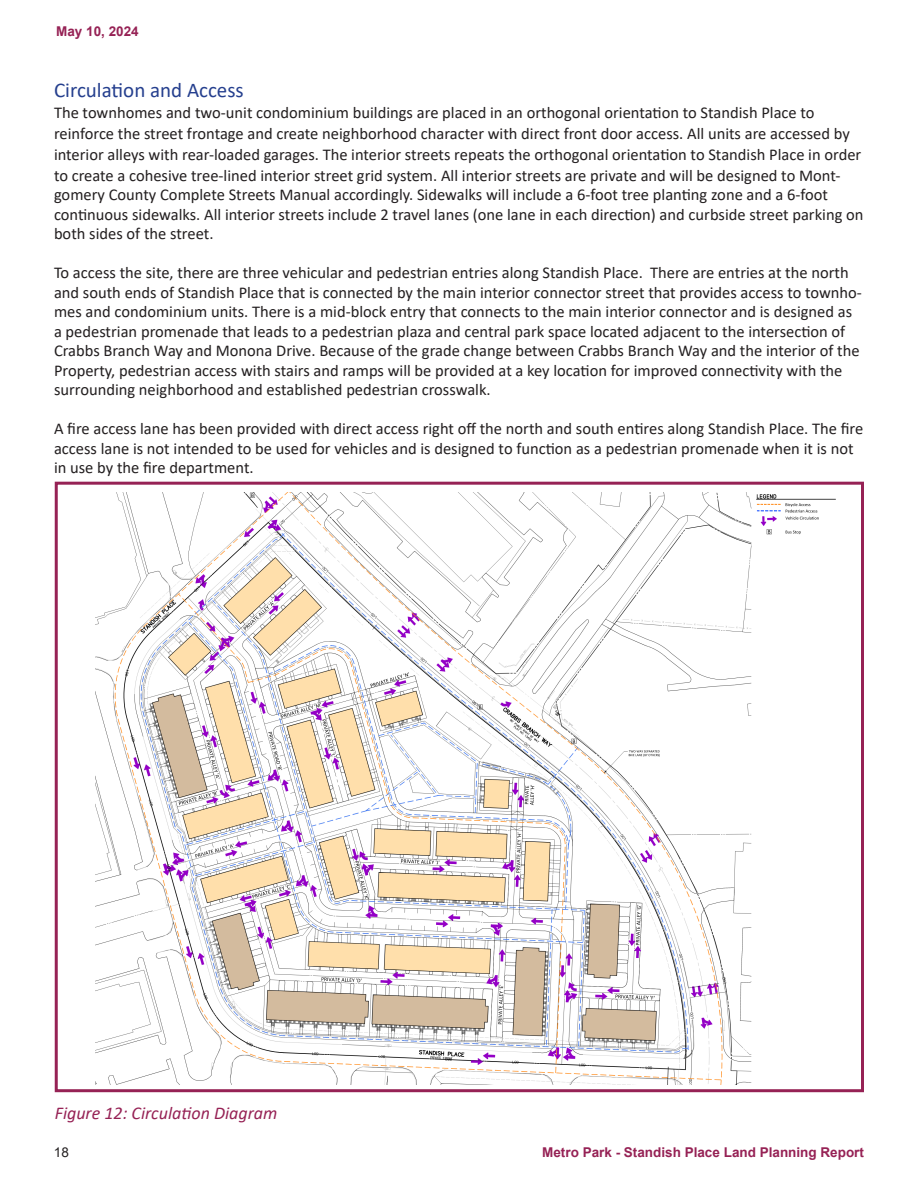
<style>
.page{position:relative;width:918px;height:1188px;background:#fff}
.page>*{position:absolute;margin:0;border:0;box-sizing:border-box;transform-origin:0 0}
.t1{font:21px "Calibri";color:#253f8e}
.t2{font:italic 18px "Calibri";color:#962255}
.t3{font:16.5px/19.5px "Calibri";color:#231f20}
.t4{font:700 13.5px "Arial";color:#962255}
.t5{font:13.5px "Arial";color:#231f20}
</style>
<div class="page">
<div style="left:55px;top:482px;width:809px;height:610px;border:3px solid #962255"></div>
<img style="left:95px;top:493px;width:741px;height:591px">
<p class="t4" style="left:56px;top:22px;width:84px">May 10, 2024</p>
<p class="t1" style="left:54px;top:75px;width:191px">Circulation and Access</p>
<p class="t3" style="left:54px;top:101px;width:809px;line-height:21px">The townhomes and two-unit condominium buildings are placed in an orthogonal orientation to Standish Place to reinforce the street frontage and create neighborhood character with direct front door access. All units are accessed by interior alleys with rear-loaded garages. The interior streets repeats the orthogonal orientation to Standish Place in order to create a cohesive tree-lined interior street grid system. All interior streets are private and will be designed to Mont-</p>
<p class="t3" style="left:54px;top:185px;width:811px">gomery County Complete Streets Manual accordingly. Sidewalks will include a 6-foot tree planting zone and a 6-foot continuous sidewalks. All interior streets include 2 travel lanes (one lane in each direction) and curbside street parking on both sides of the street.</p>
<p class="t3" style="left:54px;top:263px;width:810px">To access the site, there are three vehicular and pedestrian entries along Standish Place. There are entries at the north and south ends of Standish Place that is connected by the main interior connector street that provides access to townho&shy;mes and condominium units. There is a mid-block entry that connects to the main interior connector and is designed as a pedestrian promenade that leads to a pedestrian plaza and central park space located adjacent to the intersection of Crabbs Branch Way and Monona Drive. Because of the grade change between Crabbs Branch Way and the interior of the Property, pedestrian access with stairs and ramps will be provided at a key location for improved connectivity with the surrounding neighborhood and established pedestrian crosswalk.</p>
<p class="t3" style="left:54px;top:419px;width:811px">A fire access lane has been provided with direct access right off the north and south entires along Standish Place. The fire access lane is not intended to be used for vehicles and is designed to function as a pedestrian promenade when it is not in use by the fire department.</p>
<p class="t2" style="left:55px;top:1101px;width:224px">Figure 12: Circulation Diagram</p>
<p class="t5" style="left:54px;top:1143px;width:17px">18</p>
<p class="t4" style="left:542px;top:1143px;width:323px">Metro Park - Standish Place Land Planning Report</p>
</div>
